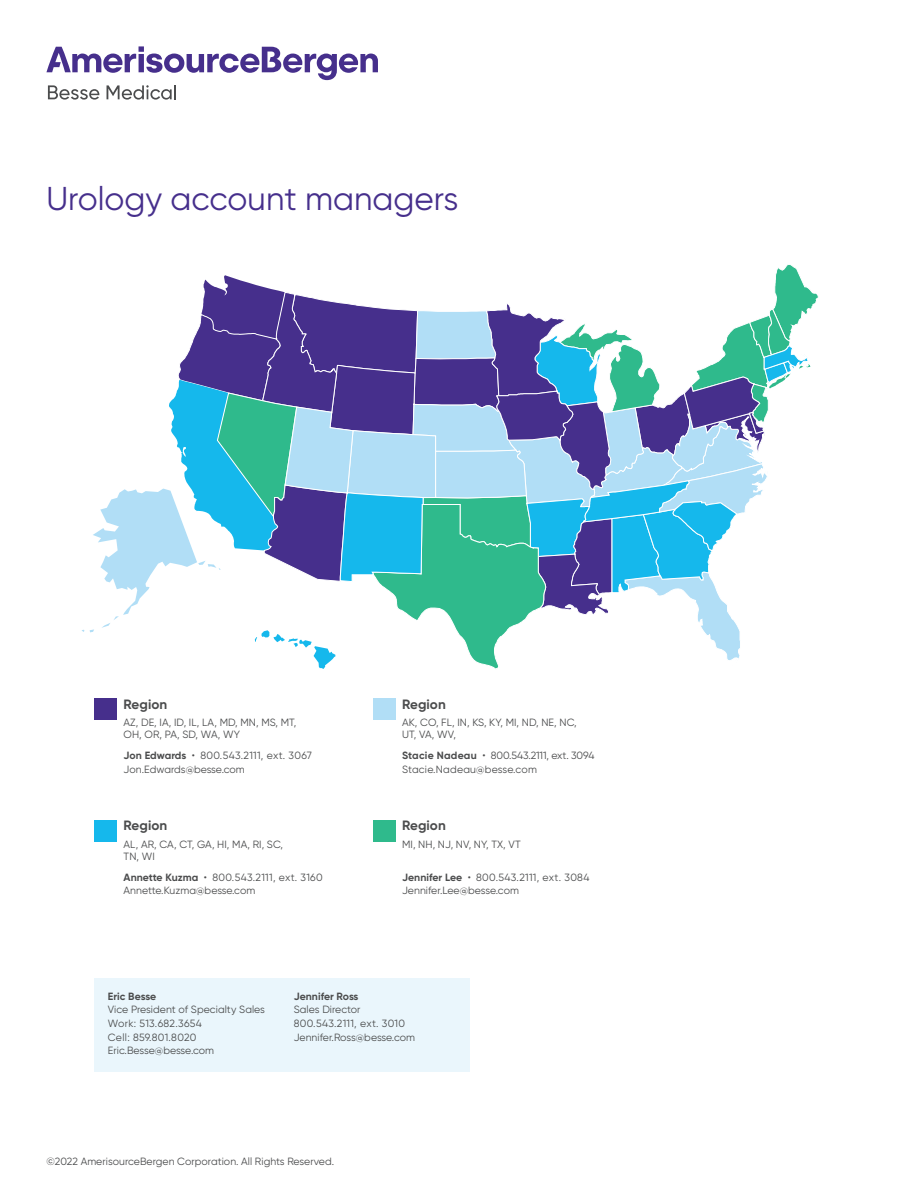
<style>
.page{position:relative;width:918px;height:1188px;background:#fff}
.page>*{position:absolute;margin:0;border:0;box-sizing:border-box;transform-origin:0 0}
.L1_Headline{font:33px "Gilroy";color:#462f8c}
.L2_Subeadline___intr{font:700 13.5px "Gilroy";letter-spacing:.005em;color:#4b4c4d}
.L3_Body_copy_colored{font:10.5px "Gilroy";letter-spacing:.005em;color:#4b4c4d}
.L3_Body_copy_10_pt{font:10.5px/12px "Gilroy";letter-spacing:.005em;color:#4b4c4d}
.L3_Body_copy_colored-2{font:10.5px "Gilroy";letter-spacing:.03em;color:#4b4c4d}
.L3_Body_copy_colored-3{font:700 10.5px "Gilroy";letter-spacing:.005em;color:#4b4c4d}
.L3_Body_copy_colored-4{font:10.5px "Gilroy";letter-spacing:.025em;color:#4b4c4d}
.s1{font-weight:700}
</style>
<div class="page">
<div style="left:94px;top:698px;width:23px;height:22px;background:#462f8c"></div>
<div style="left:94px;top:820px;width:23px;height:21px;background:#15b8ec"></div>
<svg style="left:90px;top:264px;width:729px;height:405px"></svg>
<div style="left:373px;top:698px;width:22px;height:22px;background:#b1def6"></div>
<svg style="left:46px;top:46px;width:332px;height:54px"></svg>
<div style="left:94px;top:978px;width:376px;height:93px;background:#eaf6fc"></div>
<div style="left:373px;top:820px;width:22px;height:21px;background:#2fba8c"></div>
<p class="L1_Headline" style="left:47px;top:178px;width:413px">Urology account managers</p>
<p class="L2_Subeadline___intr" style="left:124px;top:696px;width:45px">Region</p>
<p class="L3_Body_copy_10_pt" style="left:124px;top:717px;width:174px">AZ, DE, IA, ID, IL, LA, MD, MN, MS, MT,<br>OH, OR, PA, SD, WA, WY</p>
<p class="L2_Subeadline___intr" style="left:402px;top:696px;width:45px">Region</p>
<p class="L3_Body_copy_10_pt" style="left:402px;top:717px;width:176px">AK, CO, FL, IN, KS, KY, MI, ND, NE, NC,<br>UT, VA, WV,</p>
<p class="L3_Body_copy_colored-2" style="left:124px;top:749px;width:190px"><span class="s1">Jon Edwards</span> • 800.543.2111, ext. 3067</p>
<p class="L3_Body_copy_colored" style="left:124px;top:763px;width:123px">Jon.Edwards@besse.com</p>
<p class="L3_Body_copy_colored" style="left:402px;top:749px;width:194px"><span class="s1">Stacie Nadeau</span> • 800.543.2111, ext. 3094</p>
<p class="L3_Body_copy_colored" style="left:402px;top:763px;width:136px">Stacie.Nadeau@besse.com</p>
<p class="L2_Subeadline___intr" style="left:124px;top:817px;width:45px">Region</p>
<p class="L3_Body_copy_10_pt" style="left:124px;top:838px;width:161px">AL, AR, CA, CT, GA, HI, MA, RI, SC,<br>TN, WI</p>
<p class="L2_Subeadline___intr" style="left:402px;top:817px;width:45px">Region</p>
<p class="L3_Body_copy_10_pt" style="left:402px;top:838px;width:120px">MI, NH, NJ, NV, NY, TX, VT</p>
<p class="L3_Body_copy_colored-2" style="left:124px;top:871px;width:201px"><span class="s1">Annette Kuzma</span> • 800.543.2111, ext. 3160</p>
<p class="L3_Body_copy_colored" style="left:124px;top:884px;width:133px">Annette.Kuzma@besse.com</p>
<p class="L3_Body_copy_colored-2" style="left:402px;top:871px;width:189px"><span class="s1">Jennifer Lee</span> • 800.543.2111, ext. 3084</p>
<p class="L3_Body_copy_colored" style="left:402px;top:884px;width:118px">Jennifer.Lee@besse.com</p>
<p class="L3_Body_copy_colored-3" style="left:108px;top:990px;width:50px">Eric Besse</p>
<p class="L3_Body_copy_colored" style="left:108px;top:1003px;width:159px">Vice President of Specialty Sales</p>
<p class="L3_Body_copy_colored-2" style="left:108px;top:1017px;width:95px">Work: 513.682.3654</p>
<p class="L3_Body_copy_colored-4" style="left:108px;top:1031px;width:90px">Cell: 859.801.8020</p>
<p class="L3_Body_copy_colored" style="left:108px;top:1044px;width:108px">Eric.Besse@besse.com</p>
<p class="L3_Body_copy_colored-3" style="left:294px;top:990px;width:66px">Jennifer Ross</p>
<p class="L3_Body_copy_colored" style="left:294px;top:1003px;width:68px">Sales Director</p>
<p class="L3_Body_copy_colored-2" style="left:294px;top:1017px;width:113px">800.543.2111, ext. 3010</p>
<p class="L3_Body_copy_colored" style="left:294px;top:1031px;width:123px">Jennifer.Ross@besse.com</p>
<p class="L3_Body_copy_10_pt" style="left:46px;top:1156px;width:289px">©2022 AmerisourceBergen Corporation. All Rights Reserved.</p>
</div>
